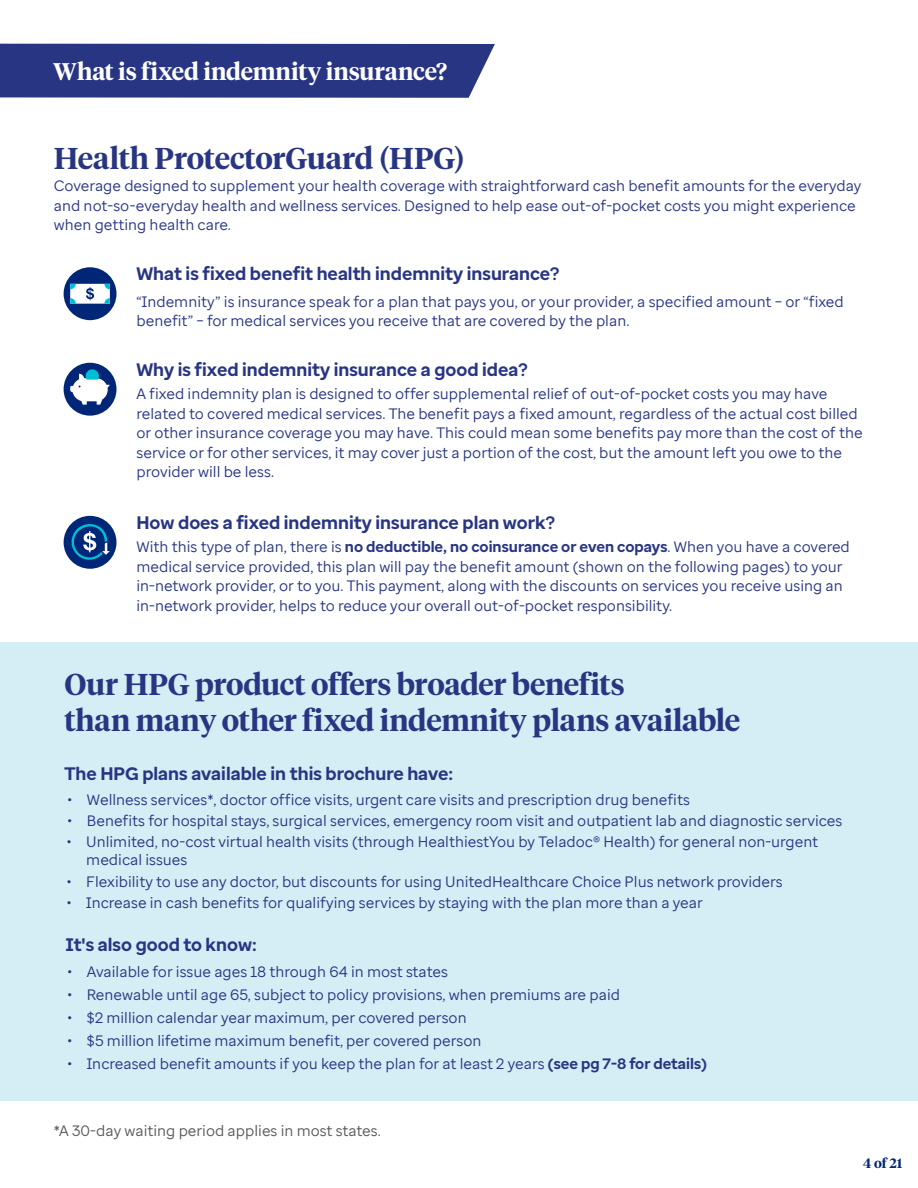
<style>
.page{position:relative;width:918px;height:1188px;background:#fff}
.page>*{position:absolute;margin:0;border:0;box-sizing:border-box;transform-origin:0 0}
.t1{font:600 30px/36px "UHC Serif Headline";letter-spacing:-.005em;color:#283582}
.t2{font:600 24px "UHC Serif Headline";color:#fff}
.t3{font:700 18px "Enterprise Sans";color:#283582}
.t4{font:15px/19.5px "Enterprise Sans";color:#283582}
.t5{font:15px "Enterprise Sans";color:#57585a}
.t6{font:600 13.5px "UHC Serif Headline";color:#002677}
.s1{font-weight:700}
</style>
<div class="page">
<div style="left:0;top:642px;width:918px;height:459px;background:#d5eef5"></div>
<div style="left:64px;top:267px;width:53px;height:53px;background:#002677;border-radius:50%"></div>
<svg style="left:70px;top:284px;width:40px;height:20px"></svg>
<div style="left:64px;top:363px;width:53px;height:53px;background:#002677;border-radius:50%"></div>
<svg style="left:70px;top:369px;width:40px;height:36px"></svg>
<div style="left:64px;top:516px;width:53px;height:53px;background:#002677;border-radius:50%"></div>
<svg style="left:72px;top:524px;width:38px;height:36px"></svg>
<div style="left:0;top:44px;width:495px;height:54px;background:#283582"></div>
<h2 class="t2" style="left:53px;top:55px;width:396px">What is fixed indemnity insurance?</h2>
<h1 class="t1" style="left:54px;top:138px;width:412px">Health ProtectorGuard (HPG)</h1>
<p class="t4" style="left:54px;top:176px;width:809px">Coverage designed to supplement your health coverage with straightforward cash benefit amounts for the everyday and not-so-everyday health and wellness services. Designed to help ease out-of-pocket costs you might experience when getting health care.</p>
<p class="t3" style="left:136px;top:262px;width:424px">What is fixed benefit health indemnity insurance?</p>
<p class="t4" style="left:136px;top:291px;width:709px">“Indemnity” is insurance speak for a plan that pays you, or your provider, a specified amount – or “fixed benefit” – for medical services you receive that are covered by the plan.</p>
<p class="t3" style="left:136px;top:358px;width:393px">Why is fixed indemnity insurance a good idea?</p>
<p class="t4" style="left:136px;top:384px;width:728px">A fixed indemnity plan is designed to offer supplemental relief of out-of-pocket costs you may have related to covered medical services. The benefit pays a fixed amount, regardless of the actual cost billed or other insurance coverage you may have. This could mean some benefits pay more than the cost of the service or for other services, it may cover just a portion of the cost, but the amount left you owe to the provider will be less.</p>
<p class="t3" style="left:136px;top:511px;width:420px">How does a fixed indemnity insurance plan work?</p>
<p class="t4" style="left:136px;top:537px;width:715px">With this type of plan, there is <span class="s1">no deductible, no coinsurance or even copays</span>. When you have a covered medical service provided, this plan will pay the benefit amount (shown on the following pages) to your in-network provider, or to you. This payment, along with the discounts on services you receive using an in-network provider, helps to reduce your overall out-of-pocket responsibility.</p>
<h1 class="t1" style="left:64px;top:665px;width:677px">Our HPG product offers broader benefits<br>than many other fixed indemnity plans available</h1>
<p class="t3" style="left:64px;top:762px;width:390px">The HPG plans available in this brochure have:</p>
<p class="t4" style="left:67px;top:789px;width:624px">• Wellness services*, doctor office visits, urgent care visits and prescription drug benefits</p>
<p class="t4" style="left:67px;top:811px;width:777px">• Benefits for hospital stays, surgical services, emergency room visit and outpatient lab and diagnostic services</p>
<p class="t4" style="left:86px;top:833px;width:734px;line-height:18px;text-indent:-20px">• Unlimited, no-cost virtual health visits (through HealthiestYou by Teladoc® Health) for general non-urgent medical issues</p>
<p class="t4" style="left:67px;top:872px;width:717px">• Flexibility to use any doctor, but discounts for using UnitedHealthcare Choice Plus network providers</p>
<p class="t4" style="left:67px;top:893px;width:638px">• Increase in cash benefits for qualifying services by staying with the plan more than a year</p>
<p class="t3" style="left:66px;top:933px;width:192px">It's also good to know:</p>
<p class="t4" style="left:67px;top:962px;width:382px">• Available for issue ages 18 through 64 in most states</p>
<p class="t4" style="left:67px;top:985px;width:554px">• Renewable until age 65, subject to policy provisions, when premiums are paid</p>
<p class="t4" style="left:67px;top:1008px;width:401px">• $2 million calendar year maximum, per covered person</p>
<p class="t4" style="left:67px;top:1031px;width:416px">• $5 million lifetime maximum benefit, per covered person</p>
<p class="t4" style="left:67px;top:1053px;width:641px">• Increased benefit amounts if you keep the plan for at least 2 years <span class="s1">(see pg 7-8 for details)</span></p>
<p class="t5" style="left:54px;top:1121px;width:328px">*A 30-day waiting period applies in most states.</p>
<p class="t6" style="left:863px;top:1154px;width:40px">4 of 21</p>
</div>
